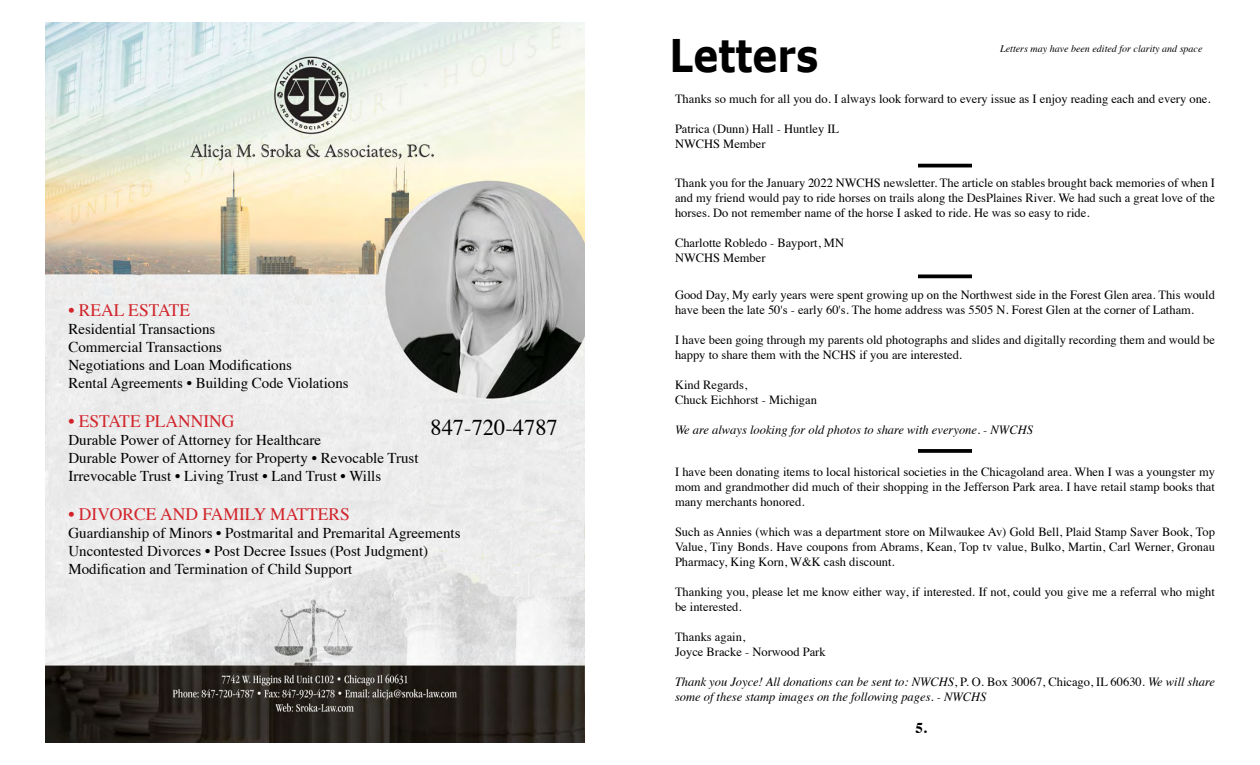
<style>
.page{position:relative;width:1260px;height:765px;background:#fff}
.page>*{position:absolute;margin:0;border:0;box-sizing:border-box;transform-origin:0 0}
.t1{font:700 45px "Verdana";color:#000;scale:.83 1}
.t2{font:22.5px "Times";color:#000}
.t3{font:17.5px "Times";color:#d2232a}
.t4{font:15px/18px "Times";color:#000}
.t5{font:700 15px "Times";color:#000}
.t6{font:12.5px/15px "Times";color:#000}
.t7{font:italic 12.5px/15px "Times";color:#000}
.t8{font:italic 10px "Times";color:#000}
.s1{font-style:normal}
</style>
<div class="page">
<img style="left:45px;top:23px;width:540px;height:719px">
<svg style="left:918px;top:274px;width:54px;height:4px"></svg>
<hr style="left:918px;top:164px;width:54px;height:3px;background:#000">
<svg style="left:918px;top:449px;width:54px;height:4px"></svg>
<h3 class="t3" style="left:68px;top:294px;width:123px">• REAL ESTATE</h3>
<p class="t4" style="left:68px;top:319px;width:282px">Residential Transactions<br>Commercial Transactions<br>Negotiations and Loan Modifications<br>Rental Agreements • Building Code Violations</p>
<h3 class="t3" style="left:68px;top:405px;width:168px">• ESTATE PLANNING</h3>
<p class="t4" style="left:68px;top:430px;width:352px">Durable Power of Attorney for Healthcare<br>Durable Power of Attorney for Property • Revocable Trust<br>Irrevocable Trust • Living Trust • Land Trust • Wills</p>
<h3 class="t3" style="left:68px;top:498px;width:283px">• DIVORCE AND FAMILY MATTERS</h3>
<p class="t4" style="left:68px;top:523px;width:394px">Guardianship of Minors • Postmarital and Premarital Agreements<br>Uncontested Divorces • Post Decree Issues (Post Judgment)<br>Modification and Termination of Child Support</p>
<h2 class="t2" style="left:430px;top:406px;width:129px">847-720-4787</h2>
<h1 class="t1" style="left:670px;top:26px;width:181px">Letters</h1>
<p class="t8" style="left:1000px;top:40px;width:204px">Letters may have been edited for clarity and space</p>
<p class="t6" style="left:675px;top:90px;width:537px">Thanks so much for all you do. I always look forward to every issue as I enjoy reading each and every one.</p>
<p class="t6" style="left:675px;top:120px;width:166px">Patrica (Dunn) Hall - Huntley IL<br>NWCHS Member</p>
<p class="t6" style="left:675px;top:174px;width:542px;text-align:justify">Thank you for the January 2022 NWCHS newsletter. The article on stables brought back memories of when I and my friend would pay to ride horses on trails along the DesPlaines River. We had such a great love of the horses. Do not remember name of the horse I asked to ride. He was so easy to ride.</p>
<p class="t6" style="left:675px;top:234px;width:171px">Charlotte Robledo - Bayport, MN<br>NWCHS Member</p>
<p class="t6" style="left:675px;top:286px;width:541px">Good Day, My early years were spent growing up on the Northwest side in the Forest Glen area. This would have been the late 50's - early 60's. The home address was 5505 N. Forest Glen at the corner of Latham.</p>
<p class="t6" style="left:675px;top:331px;width:542px">I have been going through my parents old photographs and slides and digitally recording them and would be happy to share them with the NCHS if you are interested.</p>
<p class="t6" style="left:675px;top:376px;width:143px">Kind Regards,<br>Chuck Eichhorst - Michigan</p>
<p class="t7" style="left:675px;top:421px;width:359px">We are always looking for old photos to share with everyone. - NWCHS</p>
<p class="t6" style="left:675px;top:464px;width:541px;text-align:justify">I have been donating items to local historical societies in the Chicagoland area. When I was a youngster my mom and grandmother did much of their shopping in the Jefferson Park area. I have retail stamp books that many merchants honored.</p>
<p class="t6" style="left:675px;top:524px;width:541px;text-align:justify">Such as Annies (which was a department store on Milwaukee Av) Gold Bell, Plaid Stamp Saver Book, Top Value, Tiny Bonds. Have coupons from Abrams, Kean, Top tv value, Bulko, Martin, Carl Werner, Gronau Pharmacy, King Korn, W&amp;K cash discount.</p>
<p class="t6" style="left:675px;top:584px;width:541px">Thanking you, please let me know either way, if interested. If not, could you give me a referral who might be interested.</p>
<p class="t6" style="left:675px;top:629px;width:152px">Thanks again,<br>Joyce Bracke - Norwood Park</p>
<p class="t7" style="left:675px;top:674px;width:541px">Thank you Joyce! All donations can be sent to: NWCHS<span class="s1">, P. O. Box 30067, Chicago, IL 60630.</span> We will share some of these stamp images on the following pages. - NWCHS</p>
<p class="t5" style="left:916px;top:714px;width:13px">5.</p>
</div>
